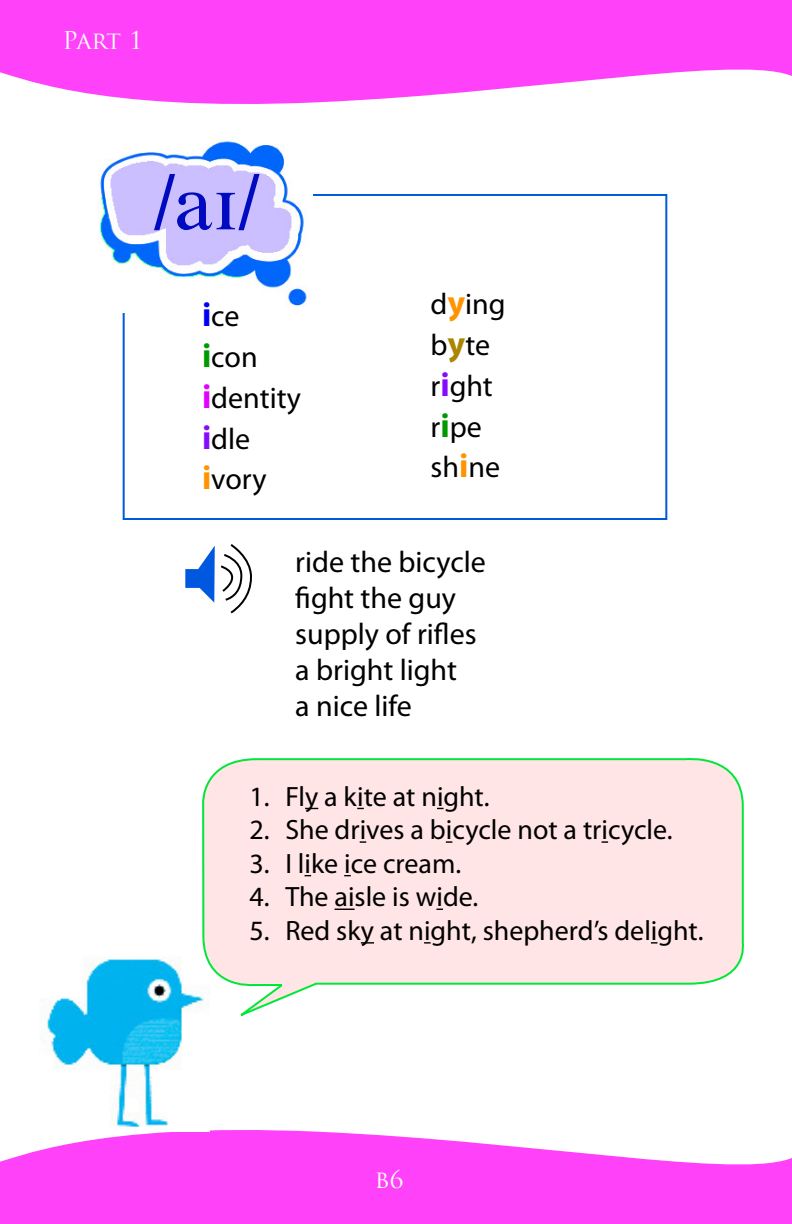
<style>
.page{position:relative;width:792px;height:1224px;background:#fff}
.page>*{position:absolute;margin:0;border:0;box-sizing:border-box;transform-origin:0 0}
.t1{font:76px "Arial";color:#000ac1}
.t2{font:30px/40.8px "Myriad Pro";color:#000}
.t3{font:28px "Myriad Pro";color:#000}
.t4{font:24px "Trajan Pro";letter-spacing:-.025em;color:#fff}
.s1{font-family:"Times Phonetic IPA"}
.s2{font-weight:700;font-size:34px;color:#0000f6}
.s3{font-weight:700;font-size:34px;color:#090}
.s4{font-weight:700;font-size:34px;color:#e200ff}
.s5{font-weight:700;font-size:34px;color:#850bfd}
.s6{font-weight:700;font-size:34px;color:#ff9300}
.s7{font-weight:700;font-size:34px;color:#aa8600}
</style>
<div class="page">
<svg style="left:0;top:0;width:792px;height:104px;background:#ff5cfa"></svg>
<svg style="left:0;top:1130px;width:792px;height:94px;background:#ff5efa"></svg>
<svg style="left:122px;top:194px;width:546px;height:326px"></svg>
<img style="left:100px;top:141px;width:212px;height:171px">
<svg style="left:185px;top:544px;width:67px;height:70px"></svg>
<img style="left:33px;top:958px;width:177px;height:174px">
<svg style="left:201px;top:758px;width:543px;height:265px;fill:#ffe5e6"></svg>
<svg style="left:305px;top:808px;width:13px;height:1px"></svg>
<svg style="left:360px;top:841px;width:6px;height:2px"></svg>
<svg style="left:446px;top:841px;width:6px;height:2px"></svg>
<svg style="left:602px;top:841px;width:6px;height:2px"></svg>
<svg style="left:335px;top:909px;width:20px;height:1px"></svg>
<svg style="left:361px;top:942px;width:13px;height:2px"></svg>
<svg style="left:424px;top:942px;width:7px;height:2px"></svg>
<svg style="left:651px;top:942px;width:7px;height:2px"></svg>
<p class="t4" style="left:62px;top:25px;width:82px">Part 1</p>
<h1 class="t1" style="left:154px;top:153px;width:107px">/<span class="s1">aI</span>/</h1>
<p class="t2" style="left:202px;top:296px;width:101px"><span class="s2">i</span>ce <span class="s3">i</span>con <span class="s4">i</span>dentity <span class="s5">i</span>dle <span class="s6">i</span>vory</p>
<p class="t2" style="left:431px;top:284px;width:77px">d<span class="s6">y</span>ing b<span class="s7">y</span>te r<span class="s5">i</span>ght r<span class="s3">i</span>pe sh<span class="s6">i</span>ne</p>
<p class="t2" style="left:295px;top:545px;width:192px;line-height:36px">ride the bicycle fight the guy supply of rifles a bright light<br>a nice life</p>
<p class="t3" style="left:249px;top:781px;width:242px">1. Fly a kite at night.</p>
<p class="t3" style="left:249px;top:815px;width:425px">2. She drives a bicycle not a tricycle.</p>
<p class="t3" style="left:249px;top:848px;width:213px">3. I like ice cream.</p>
<p class="t3" style="left:249px;top:882px;width:230px">4. The aisle is wide.</p>
<p class="t3" style="left:249px;top:915px;width:456px">5. Red sky at night, shepherd’s delight.</p>
<p class="t4" style="left:375px;top:1164px;width:30px">b6</p>
</div>
